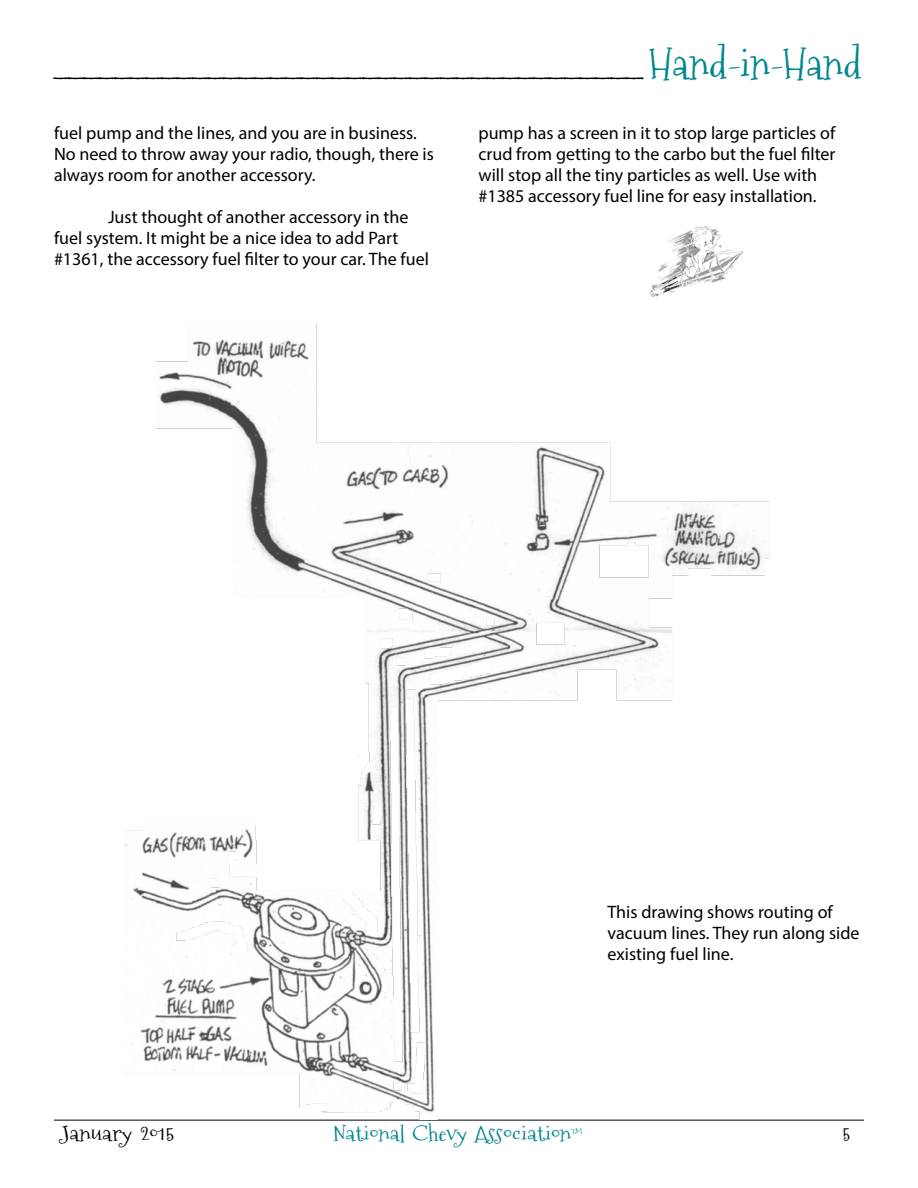
<style>
.page{position:relative;width:918px;height:1188px;background:#fff}
.page>*{position:absolute;margin:0;border:0;box-sizing:border-box;transform-origin:0 0}
.t1{font:42px "Mountainsof Christmas";color:#000}
.t2{font:21px "Mountainsof Christmas";color:#00868e;scale:1.15 1}
.t3{font:21px "Mountainsof Christmas";color:#000;scale:1.15 1}
.t4{font:21px "Mountainsof Christmas";color:#000}
.t5{font:18px/21px "Myriad Pro";color:#000}
.t6{font:7.2px "Mountainsof Christmas";color:#00868e;scale:1.15 1}
.s1{color:#00868e}
</style>
<div class="page">
<hr style="left:54px;top:1120px;width:810px;height:1px;background:#000">
<img style="left:124px;top:324px;width:646px;height:795px">
<div style="left:608px;top:904px;width:256px;height:136px;background:#fff"></div>
<img style="left:650px;top:227px;width:92px;height:70px">
<h1 class="t1" style="left:54px;top:35px;width:810px">______________________________________ <span class="s1">Hand-in-Hand</span></h1>
<p class="t5" style="left:54px;top:122px;width:381px">fuel pump and the lines, and you are in business.<br>No need to throw away your radio, though, there is always room for another accessory.</p>
<p class="t5" style="left:54px;top:206px;width:376px;text-indent:54px">Just thought of another accessory in the fuel system. It might be a nice idea to add Part #1361, the accessory fuel filter to your car. The fuel</p>
<p class="t5" style="left:478px;top:122px;width:358px">pump has a screen in it to stop large particles of crud from getting to the carbo but the fuel filter will stop all the tiny particles as well. Use with #1385 accessory fuel line for easy installation.</p>
<p class="t5" style="left:608px;top:901px;width:254px">This drawing shows routing of vacuum lines. They run along side existing fuel line.</p>
<p class="t3" style="left:62px;top:1119px;width:99px">January 2015</p>
<p class="t2" style="left:334px;top:1119px;width:209px">National Chevy Association</p>
<p class="t6" style="left:572px;top:1126px;width:11px">TM</p>
<p class="t4" style="left:843px;top:1119px;width:9px">5</p>
</div>
